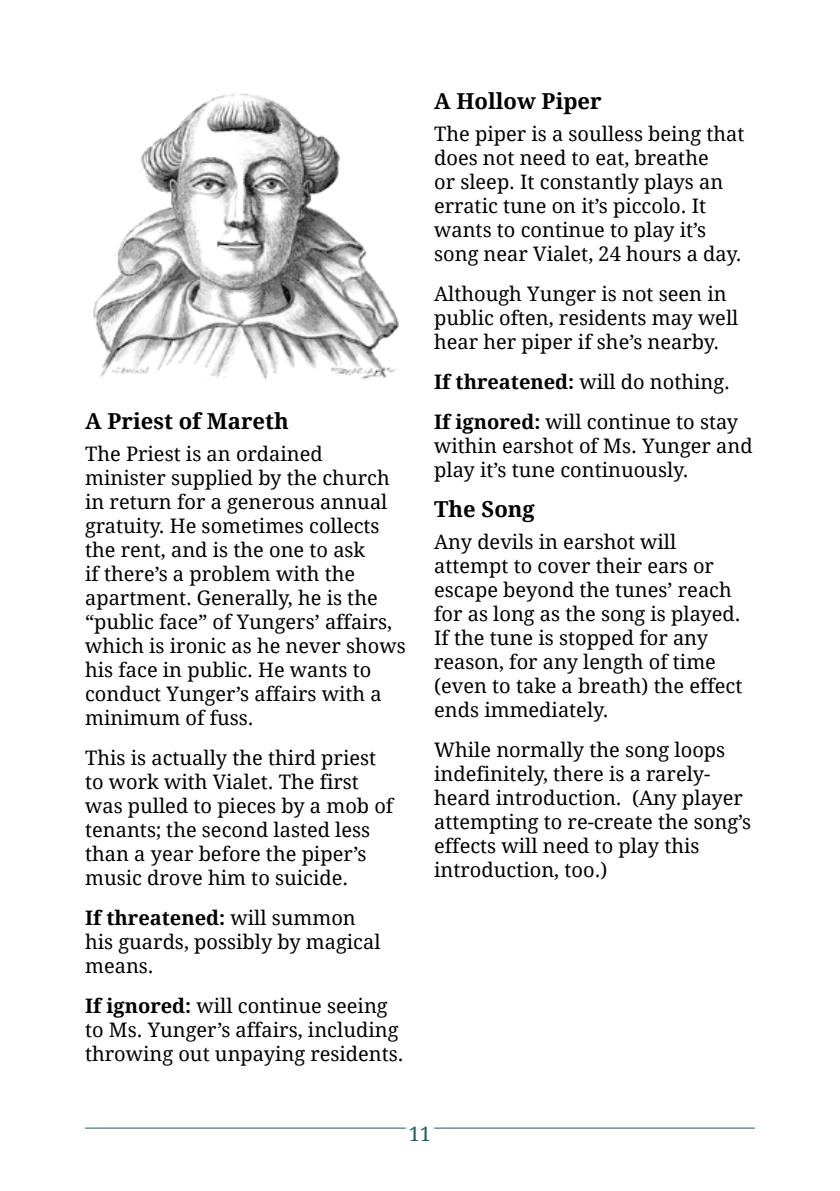
<style>
.page{position:relative;width:840px;height:1191px;background:#fff}
.page>*{position:absolute;margin:0;border:0;box-sizing:border-box;transform-origin:0 0}
.t1{font:700 22px "Droid Serif";color:#000}
.t2{font:20px/24px "Droid Serif";color:#000}
.t3{font:20px "Droid Serif";color:#1c5f60}
.s1{font-weight:700}
</style>
<div class="page">
<hr style="left:85px;top:1127px;width:320px;height:1px;background:#1c5f60">
<hr style="left:434px;top:1127px;width:320px;height:1px;background:#1c5f60">
<img style="left:93px;top:93px;width:306px;height:287px">
<p class="t1" style="left:85px;top:409px;width:205px">A Priest of Mareth</p>
<p class="t2" style="left:85px;top:442px;width:322px">The Priest is an ordained minister supplied by the church in return for a generous annual gratuity. He sometimes collects the rent, and is the one to ask<br>if there’s a problem with the apartment. Generally, he is the “public face” of Yungers’ affairs, which is ironic as he never shows his face in public. He wants to conduct Yunger’s affairs with a minimum of fuss.</p>
<p class="t2" style="left:85px;top:746px;width:309px">This is actually the third priest to work with Vialet. The first was pulled to pieces by a mob of tenants; the second lasted less than a year before the piper’s music drove him to suicide.</p>
<p class="t2" style="left:85px;top:906px;width:297px"><span class="s1">If threatened:</span> will summon his guards, possibly by magical means.</p>
<p class="t2" style="left:85px;top:994px;width:320px"><span class="s1">If ignored:</span> will continue seeing to Ms. Yunger’s affairs, including throwing out unpaying residents.</p>
<p class="t1" style="left:434px;top:89px;width:169px">A Hollow Piper</p>
<p class="t2" style="left:434px;top:122px;width:312px">The piper is a soulless being that does not need to eat, breathe<br>or sleep. It constantly plays an erratic tune on it’s piccolo. It wants to continue to play it’s song near Vialet, 24 hours a day.</p>
<p class="t2" style="left:434px;top:282px;width:305px">Although Yunger is not seen in public often, residents may well hear her piper if she’s nearby.</p>
<p class="t2" style="left:434px;top:362px;width:305px;line-height:40px"><span class="s1">If threatened:</span> will do nothing.<br><span class="s1">If ignored:</span> will continue to stay</p>
<p class="t2" style="left:434px;top:434px;width:320px">within earshot of Ms. Yunger and play it’s tune continuously.</p>
<p class="t1" style="left:434px;top:497px;width:102px">The Song</p>
<p class="t2" style="left:434px;top:530px;width:309px">Any devils in earshot will attempt to cover their ears or escape beyond the tunes’ reach for as long as the song is played.<br>If the tune is stopped for any reason, for any length of time (even to take a breath) the effect ends immediately.</p>
<p class="t2" style="left:434px;top:738px;width:318px">While normally the song loops indefinitely, there is a rarely&shy;heard introduction. (Any player attempting to re-create the song’s effects will need to play this introduction, too.)</p>
<p class="t3" style="left:408px;top:1122px;width:24px">11</p>
</div>
